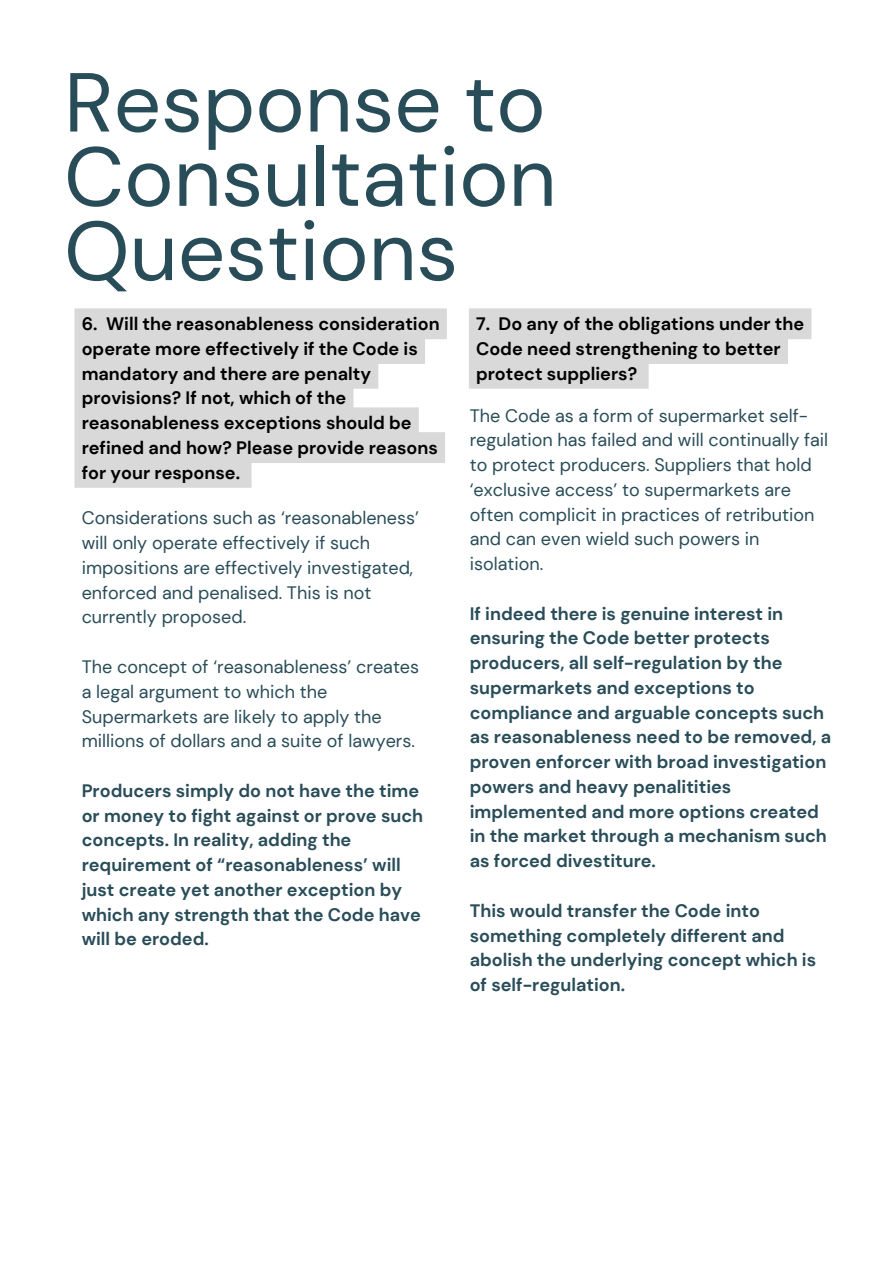
<style>
.page{position:relative;width:894px;height:1264px;background:#fff}
.page>*{position:absolute;margin:0;border:0;box-sizing:border-box;transform-origin:0 0}
.t1{font:83.4px/74.2px "DM Sans";color:#284c58}
.t2{font:700 18px/24.8px "DM Sans";color:#284c58}
.t3{font:18px/24.8px "DM Sans";color:#284c58}
.t4{font:700 18px/24.8px "DM Sans";color:#000}
</style>
<div class="page">
<svg style="left:74px;top:308px;width:372px;height:180px;background:#dedede"></svg>
<svg style="left:469px;top:308px;width:342px;height:81px"></svg>
<h1 class="t1" style="left:64px;top:66px;width:493px">Response to<br>Consultation<br>Questions</h1>
<h2 class="t4" style="left:82px;top:311px;width:359px">6. Will the reasonableness consideration operate more effectively if the Code is mandatory and there are penalty provisions? If not, which of the reasonableness exceptions should be refined and how? Please provide reasons for your response.</h2>
<h2 class="t4" style="left:476px;top:311px;width:329px">7. Do any of the obligations under the<br>Code need strengthening to better protect suppliers?</h2>
<h2 class="t3" style="left:469px;top:403px;width:360px">The Code as a form of supermarket self&shy;regulation has failed and will continually fail to protect producers. Suppliers that hold ‘exclusive access’ to supermarkets are often complicit in practices of retribution and can even wield such powers in isolation.</h2>
<h2 class="t2" style="left:469px;top:601px;width:363px">If indeed there is genuine interest in ensuring the Code better protects producers, all self-regulation by the supermarkets and exceptions to compliance and arguable concepts such as reasonableness need to be removed, a proven enforcer with broad investigation powers and heavy penalitities implemented and more options created in the market through a mechanism such as forced divestiture.</h2>
<p class="t2" style="left:469px;top:898px;width:348px">This would transfer the Code into something completely different and abolish the underlying concept which is of self-regulation.</p>
<h2 class="t3" style="left:82px;top:506px;width:339px">Considerations such as ‘reasonableness’ will only operate effectively if such impositions are effectively investigated, enforced and penalised. This is not currently proposed.</h2>
<p class="t3" style="left:82px;top:654px;width:339px">The concept of ‘reasonableness’ creates a legal argument to which the Supermarkets are likely to apply the millions of dollars and a suite of lawyers.</p>
<p class="t2" style="left:82px;top:778px;width:343px">Producers simply do not have the time or money to fight against or prove such concepts. In reality, adding the requirement of “reasonableness’ will just create yet another exception by which any strength that the Code have will be eroded.</p>
</div>
